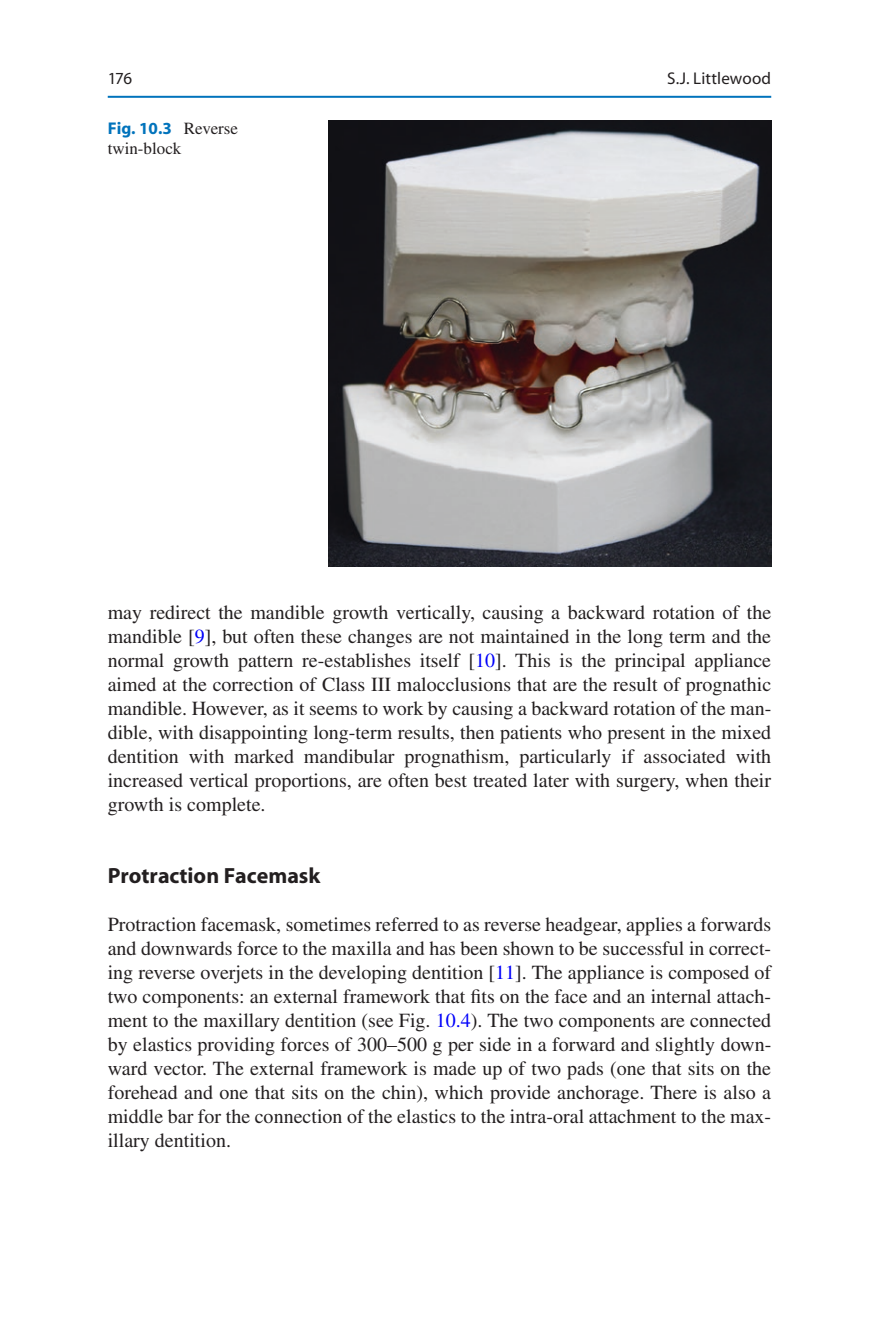
<style>
.page{position:relative;width:879px;height:1333px;background:#fff}
.page>*{position:absolute;margin:0;border:0;box-sizing:border-box;transform-origin:0 0}
.t1{font:700 22px "Nvhxmr Myriad";color:#231f20}
.t2{font:20px/24px "Ylwsmx Times";color:#231f20;text-align:justify}
.t3{font:700 17px "Nvhxmr Myriad";color:#0073bc}
.t4{font:17px "Ybxgmn Myriad";letter-spacing:.005em;color:#231f20}
.t5{font:17px "Ylwsmx Times";color:#231f20}
.t6{font:17px "Ftwyrk Myriad";color:#231f20}
.s1{font-family:"Ylwsmx Times";font-weight:400;color:#231f20}
.s2{color:#0000fa}
</style>
<div class="page">
<img style="left:329px;top:121px;width:442px;height:446px">
<hr style="left:108px;top:96px;width:663px;height:2px;background:#0073bc">
<p class="t6" style="left:108px;top:70px;width:26px">176</p>
<p class="t3" style="left:108px;top:120px;width:132px">Fig. 10.3 <span class="s1">Reverse</span></p>
<p class="t5" style="left:108px;top:139px;width:75px">twin-block</p>
<p class="t4" style="left:667px;top:70px;width:105px">S.J. Littlewood</p>
<p class="t2" style="left:108px;top:600px;width:665px">may redirect the mandible growth vertically, causing a backward rotation of the mandible [<span class="s2">9</span>], but often these changes are not maintained in the long term and the normal growth pattern re-establishes itself [<span class="s2">10</span>]. This is the principal appliance aimed at the correction of Class III malocclusions that are the result of prognathic mandible. However, as it seems to work by causing a backward rotation of the man&shy;dible, with disappointing long-term results, then patients who present in the mixed dentition with marked mandibular prognathism, particularly if associated with increased vertical proportions, are often best treated later with surgery, when their growth is complete.</p>
<p class="t1" style="left:108px;top:864px;width:214px">Protraction Facemask</p>
<p class="t2" style="left:108px;top:912px;width:665px">Protraction facemask, sometimes referred to as reverse headgear, applies a forwards and downwards force to the maxilla and has been shown to be successful in correct&shy;ing reverse overjets in the developing dentition [<span class="s2">11</span>]. The appliance is composed of two components: an external framework that fits on the face and an internal attach&shy;ment to the maxillary dentition (see Fig. <span class="s2">10.4</span>). The two components are connected by elastics providing forces of 300–500 g per side in a forward and slightly down&shy;ward vector. The external framework is made up of two pads (one that sits on the forehead and one that sits on the chin), which provide anchorage. There is also a middle bar for the connection of the elastics to the intra-oral attachment to the max&shy;illary dentition.</p>
</div>
